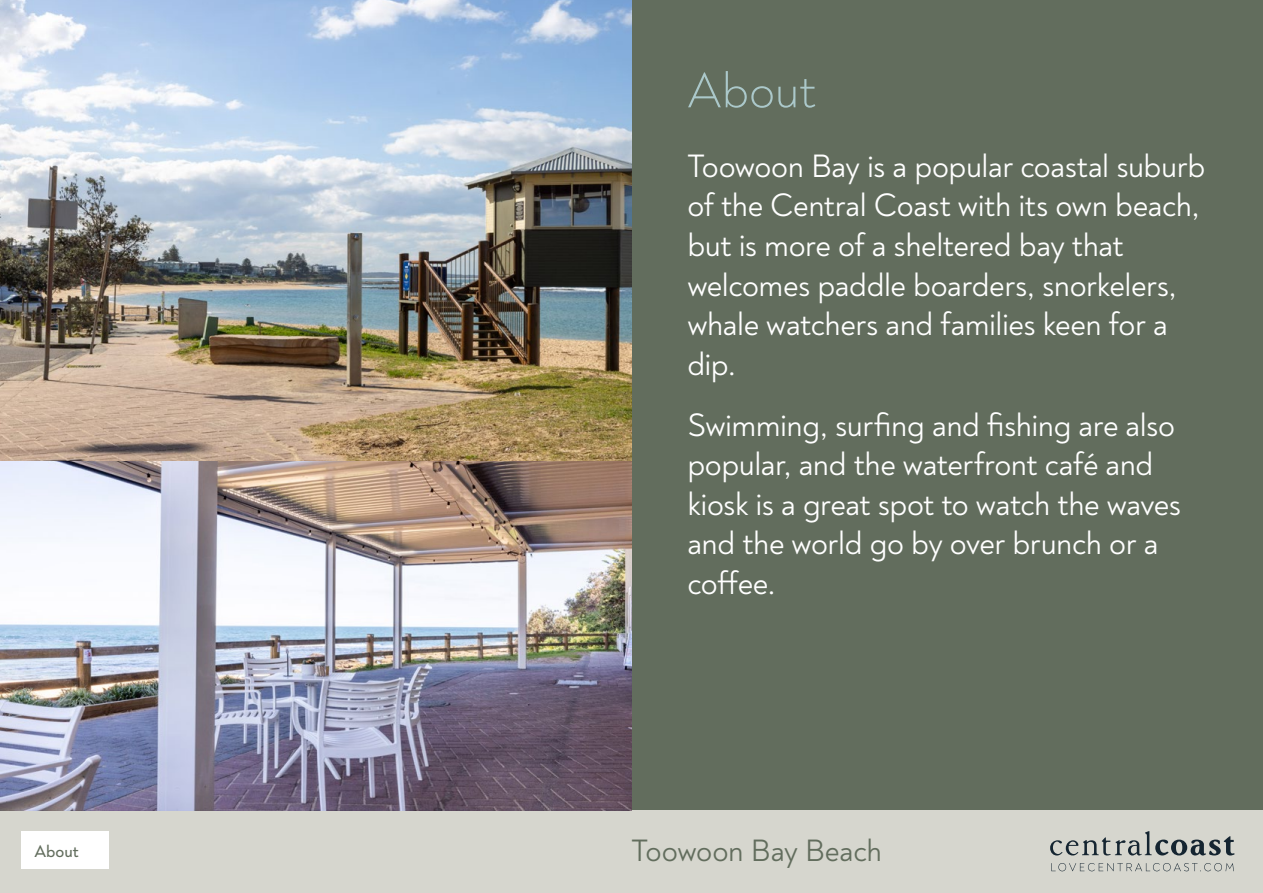
<style>
.page{position:relative;width:1263px;height:893px;background:#626d5d}
.page>*{position:absolute;margin:0;border:0;box-sizing:border-box;transform-origin:0 0}
.t1{font:300 51px "Noah Grotesque";letter-spacing:-.01em;color:#abc8ca}
.Copy_-__big{font:33px/39.6px "Noah Grotesque";letter-spacing:-.015em;color:#fff}
.t2{font:31.5px "Noah Grotesque";letter-spacing:-.01em;color:#626d5d}
.t3{font:500 17.25px "Noah Grotesque";color:#626d5d}
</style>
<div class="page">
<div style="left:0;top:810px;width:1263px;height:83px;background:#d6d6ce"></div>
<img style="left:0;top:0;width:631px;height:810px">
<div style="left:22px;top:831px;width:87px;height:38px;background:#fff"></div>
<svg style="left:1050px;top:831px;width:185px;height:24px"></svg>
<svg style="left:1051px;top:863px;width:183px;height:8px"></svg>
<p class="t3" style="left:34px;top:840px;width:46px">About</p>
<h1 class="t1" style="left:687px;top:59px;width:130px">About</h1>
<p class="Copy_-__big" style="left:687px;top:146px;width:519px">Toowoon Bay is a popular coastal suburb of the Central Coast with its own beach, but is more of a sheltered bay that welcomes paddle boarders, snorkelers, whale watchers and families keen for a dip.</p>
<p class="Copy_-__big" style="left:687px;top:405px;width:495px">Swimming, surfing and fishing are also popular, and the waterfront café and kiosk is a great spot to watch the waves and the world go by over brunch or a coffee.</p>
<h2 class="t2" style="left:631px;top:831px;width:252px">Toowoon Bay Beach</h2>
</div>
